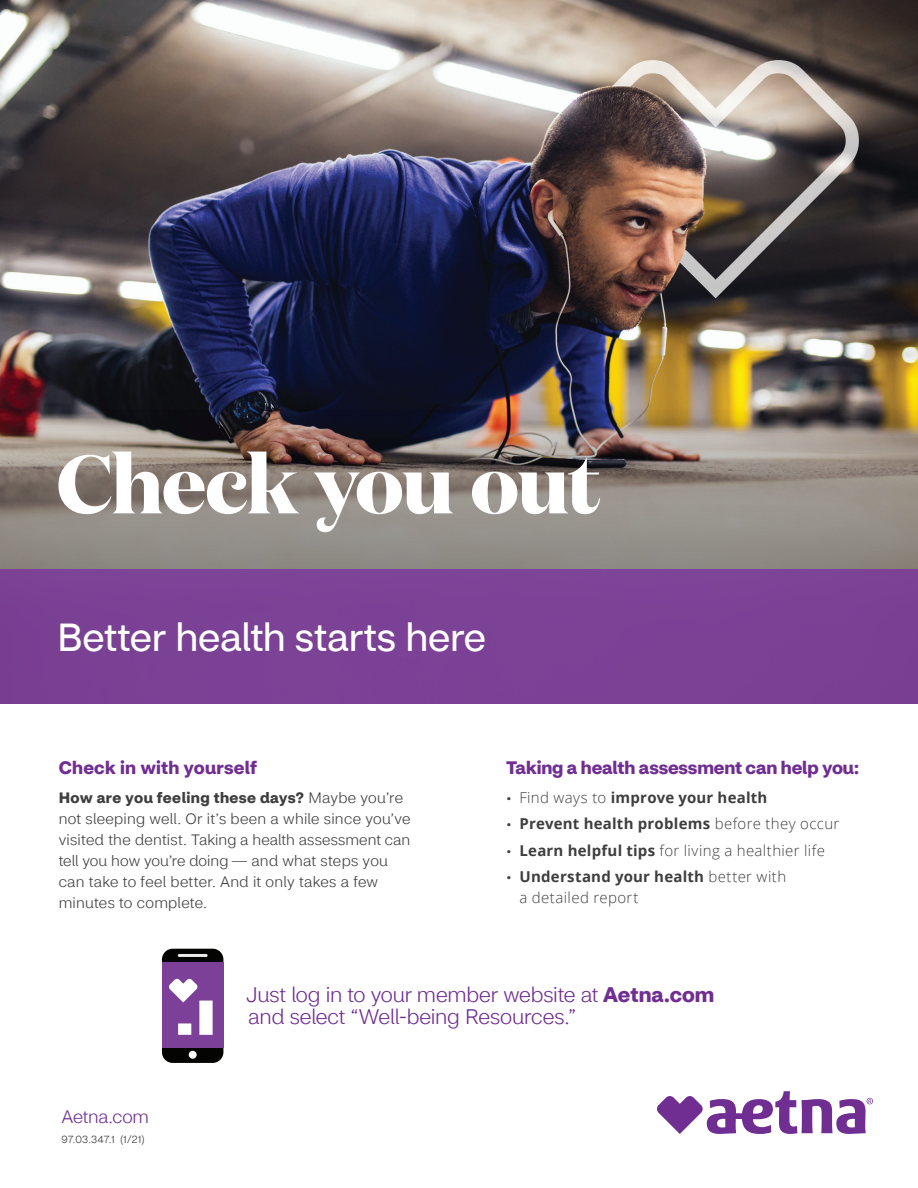
<style>
.page{position:relative;width:918px;height:1188px;background:#fff}
.page>*{position:absolute;margin:0;border:0;box-sizing:border-box;transform-origin:0 0}
.t1{font:700 82.5px "Domaine Display";letter-spacing:-.02em;color:#fff}
.t2{font:39px "CVS Health Sans";letter-spacing:-.01em;color:#fff}
.t3{font:300 21px/22.5px "CVS Health Sans";letter-spacing:-.01em;color:#702d92}
.t4{font:700 18px "CVS Health Sans";letter-spacing:-.005em;color:#702d92}
.t5{font:300 18px "CVS Health Sans";letter-spacing:-.015em;color:#702d92}
.t6{font:300 15px/21px "CVS Health Sans";letter-spacing:.015em;color:#3e3e3f}
.t7{font:300 15px/21px "Open Sans";letter-spacing:.025em;color:#3e3e3f}
.t8{font:700 15px "Open Sans";letter-spacing:.015em;color:#3e3e3f}
.t9{font:300 10.5px "CVS Health Sans";letter-spacing:.02em;color:#3e3e3f}
.s1{font-weight:700}
.s2{font-family:"CVS Health Sans";font-weight:300}
.s3{font-weight:300}
.s4{font-family:"CVS Health Sans"}
</style>
<div class="page">
<img style="left:0;top:0;width:918px;height:405px">
<img style="left:0;top:405px;width:918px;height:94px">
<div style="left:0;top:499px;width:918px;height:206px;background:#938f89"></div>
<div style="left:0;top:704px;width:918px;height:15px;background:#fff"></div>
<div style="left:0;top:569px;width:918px;height:135px;background:#7b4196"></div>
<svg style="left:162px;top:1048px;width:61px;height:15px"></svg>
<svg style="left:162px;top:949px;width:61px;height:13px"></svg>
<div style="left:189px;top:1051px;width:8px;height:8px;background:#fff;border-radius:50%"></div>
<div style="left:162px;top:966px;width:61px;height:82px;background:#7c4099"></div>
<hr style="left:162px;top:962px;width:61px;height:4px;background:#7c4099">
<hr style="left:178px;top:954px;width:30px;height:3px;background:#eaeaea">
<svg style="left:169px;top:979px;width:44px;height:56px"></svg>
<svg style="left:657px;top:1091px;width:216px;height:43px"></svg>
<p class="t1" style="left:56px;top:424px;width:546px">Check you out</p>
<h1 class="t2" style="left:57px;top:613px;width:431px">Better health starts here</h1>
<h2 class="t4" style="left:59px;top:756px;width:200px">Check in with yourself</h2>
<p class="t6" style="left:59px;top:787px;width:353px"><span class="s1">How are you feeling these days?</span> Maybe you’re not sleeping well. Or it’s been a while since you’ve visited the dentist. Taking a health assessment can tell you how you’re doing — and what steps you can take to feel better. And it only takes a few minutes to complete.</p>
<h2 class="t4" style="left:506px;top:756px;width:354px">Taking a health assessment can help you:</h2>
<p class="t8" style="left:506px;top:787px;width:263px"><span class="s2">•</span> <span class="s3">Find ways to</span> improve your health</p>
<p class="t8" style="left:506px;top:813px;width:335px"><span class="s2">•</span> Prevent health problems <span class="s3">before they occur</span></p>
<p class="t7" style="left:506px;top:840px;width:320px"><span class="s4">•</span> <span class="s1">Learn helpful tips</span> for living a healthier life</p>
<p class="t7" style="left:520px;top:866px;width:268px;text-indent:-14px"><span class="s4">•</span> <span class="s1">Understand your health</span> better with a detailed report</p>
<p class="t5" style="left:62px;top:1106px;width:89px">Aetna.com</p>
<p class="t9" style="left:62px;top:1133px;width:85px">97.03.347.1 (1/21)</p>
<p class="t3" style="left:246px;top:983px;width:470px">Just log in to your member website at <span class="s1">Aetna.com </span>and select “Well-being Resources.”</p>
</div>
